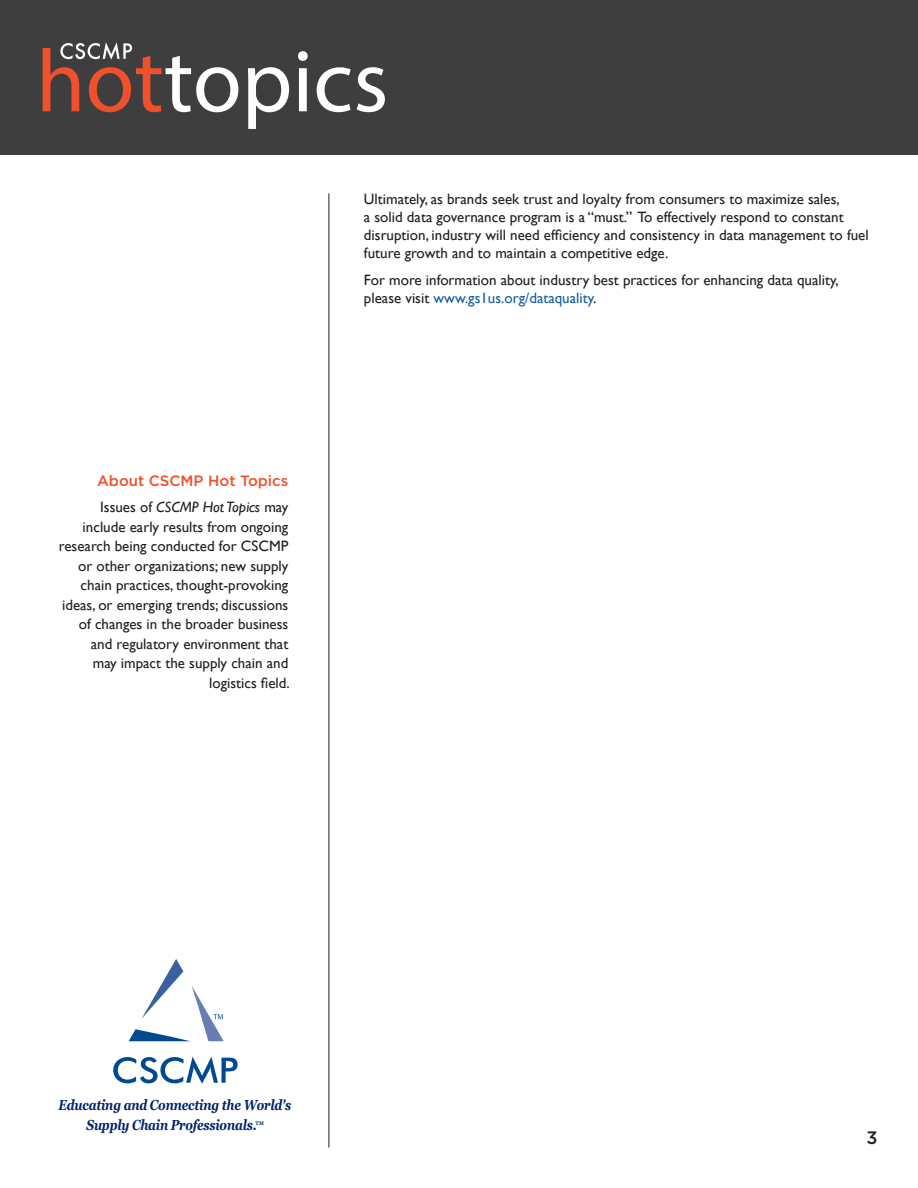
<style>
.page{position:relative;width:918px;height:1188px;background:#fff}
.page>*{position:absolute;margin:0;border:0;box-sizing:border-box;transform-origin:0 0}
.t1{font:500 18px "Gotham";color:#231f20}
.norm_paragraph{font:15px/19.5px "Gill Sans";color:#231f20}
.t2{font:500 15px "Gotham";color:#f0502c}
.t3{font:italic 700 14.4px/20.2px "Georgia";letter-spacing:-.015em;color:#002369;text-align:center;scale:.83 1}
.s1{font-style:italic}
.s2{color:#175d9e}
.s3{font-size:10.95px}
</style>
<div class="page">
<div style="left:0;top:0;width:918px;height:155px;background:#3e3e3f"></div>
<svg style="left:248px;top:67px;width:41px;height:62px"></svg>
<svg style="left:298px;top:51px;width:10px;height:60px"></svg>
<svg style="left:317px;top:67px;width:34px;height:45px"></svg>
<svg style="left:357px;top:67px;width:28px;height:45px"></svg>
<svg style="left:43px;top:42px;width:195px;height:70px"></svg>
<hr style="left:329px;top:193px;width:1px;height:955px;background:#231f20">
<svg style="left:113px;top:1057px;width:125px;height:27px"></svg>
<svg style="left:129px;top:959px;width:95px;height:82px"></svg>
<p class="t2" style="left:97px;top:471px;width:193px">About CSCMP Hot Topics</p>
<p class="norm_paragraph" style="left:59px;top:497px;width:233px;text-align:right">Issues of <span class="s1">CSCMP Hot Topics</span> may include early results from ongoing research being conducted for CSCMP or other organizations; new supply chain practices, thought-provoking ideas, or emerging trends; discussions of changes in the broader business and regulatory environment that<br>may impact the supply chain and logistics field.</p>
<p class="norm_paragraph" style="left:364px;top:189px;width:506px;line-height:18px">Ultimately, as brands seek trust and loyalty from consumers to maximize sales,<br>a solid data governance program is a “must.” To effectively respond to constant disruption, industry will need efficiency and consistency in data management to fuel future growth and to maintain a competitive edge.</p>
<p class="norm_paragraph" style="left:364px;top:270px;width:476px;line-height:18px">For more information about industry best practices for enhancing data quality, please visit <span class="s2">www.gs1us.org/dataquality</span>.</p>
<p class="t3" style="left:58px;top:1095px;width:282px">Educating and Connecting the World's<br>Supply Chain Professionals.<span class="s3">™</span></p>
<p class="t1" style="left:866px;top:1126px;width:13px">3</p>
</div>
